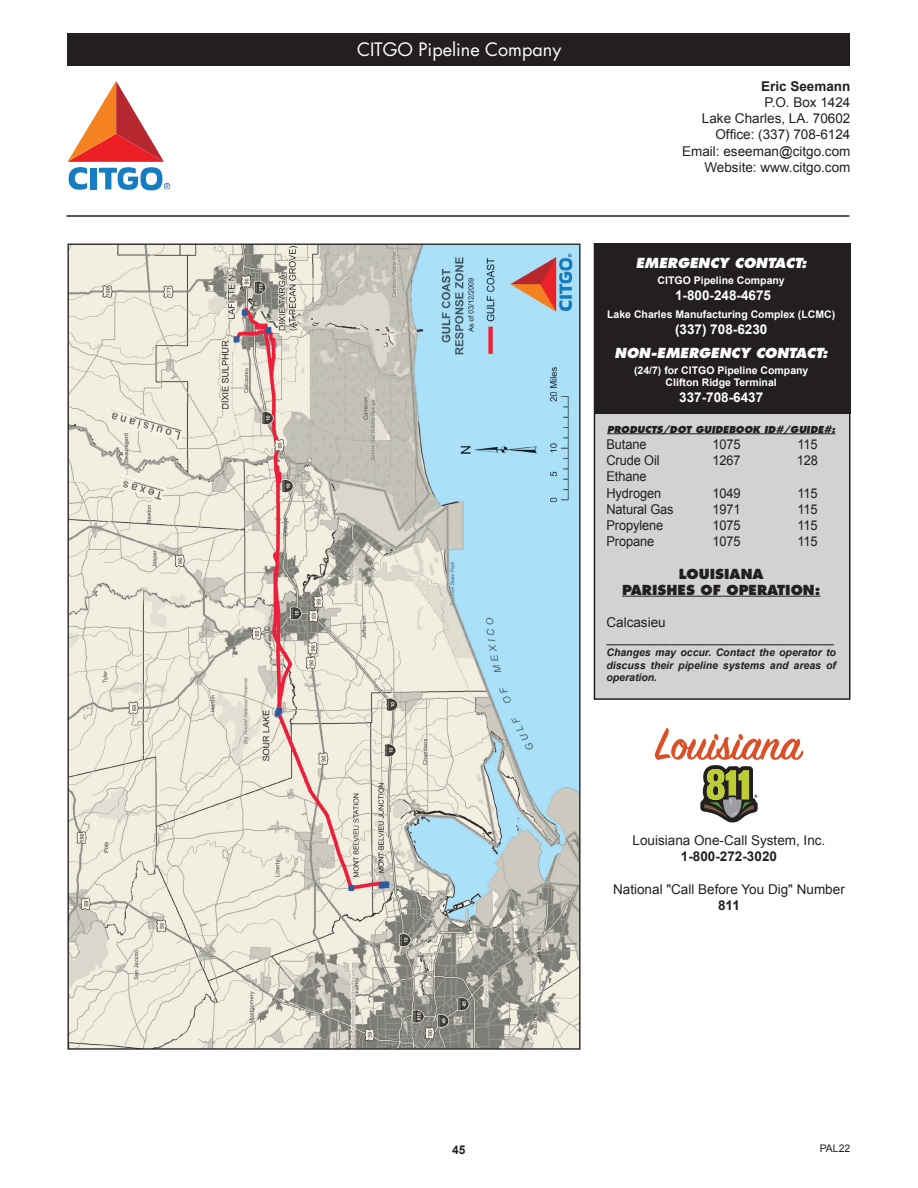
<style>
.page{position:relative;width:918px;height:1188px;background:#fff}
.page>*{position:absolute;margin:0;border:0;box-sizing:border-box;transform-origin:0 0}
.t1{font:18px "Futura";color:#fff}
.t2{font:13.5px "Arial";color:#231f20}
.t3{font:13.5px "Arial";color:#231f20;scale:.95 1}
.t4{font:700 13.5px "Arial";color:#fff}
.t5{font:italic 800 13.5px "Futura";color:#fff}
.t6{font:800 13.5px "Futura";color:#231f20}
.t7{font:700 13.5px "Arial";color:#231f20}
.t8{font:700 12px "Arial";color:#231f20}
.t9{font:italic 700 10.5px/12.6px "Arial";color:#231f20;text-align:justify}
.t10{font:700 10.5px "Arial";color:#fff}
.t11{font:10.5px "Arial";color:#231f20}
.t12{font:italic 800 9.3px "Futura";color:#231f20}
</style>
<div class="page">
<hr style="left:67px;top:215px;width:783px;height:2px;background:#231f20">
<div style="left:68px;top:34px;width:782px;height:32px;background:#231f20"></div>
<div style="left:594px;top:244px;width:256px;height:455px;background:#d1d2d4"></div>
<div style="left:594px;top:243px;width:256px;height:457px;border:2px solid #231f20"></div>
<div style="left:594px;top:244px;width:256px;height:170px;background:#231f20"></div>
<hr style="left:607px;top:434px;width:228px;height:1px;background:#231f20">
<hr style="left:622px;top:596px;width:198px;height:1px;background:#231f20">
<svg style="left:68px;top:81px;width:102px;height:109px"></svg>
<img style="left:70px;top:246px;width:509px;height:802px">
<svg style="left:655px;top:728px;width:148px;height:95px"></svg>
<p class="t1" style="left:357px;top:38px;width:206px">CITGO Pipeline Company</p>
<p class="t7" style="left:761px;top:77px;width:91px">Eric Seemann</p>
<p class="t2" style="left:764px;top:93px;width:88px">P.O. Box 1424</p>
<p class="t2" style="left:702px;top:110px;width:150px">Lake Charles, LA. 70602</p>
<p class="t2" style="left:715px;top:126px;width:137px">Office: (337) 708-6124</p>
<p class="t2" style="left:682px;top:142px;width:170px">Email: eseeman@citgo.com</p>
<p class="t2" style="left:704px;top:158px;width:148px">Website: www.citgo.com</p>
<p class="t5" style="left:636px;top:254px;width:172px">EMERGENCY CONTACT:</p>
<p class="t10" style="left:658px;top:274px;width:129px">CITGO Pipeline Company</p>
<p class="t4" style="left:675px;top:287px;width:98px">1-800-248-4675</p>
<p class="t10" style="left:607px;top:308px;width:230px">Lake Charles Manufacturing Complex (LCMC)</p>
<p class="t4" style="left:675px;top:320px;width:94px">(337) 708-6230</p>
<p class="t5" style="left:615px;top:344px;width:215px">NON-EMERGENCY CONTACT:</p>
<p class="t10" style="left:634px;top:364px;width:176px">(24/7) for CITGO Pipeline Company</p>
<p class="t10" style="left:666px;top:376px;width:113px">Clifton Ridge Terminal</p>
<p class="t4" style="left:679px;top:389px;width:86px">337-708-6437</p>
<p class="t12" style="left:607px;top:423px;width:230px">PRODUCTS/DOT GUIDEBOOK ID#/GUIDE#:</p>
<p class="t3" style="left:606px;top:435px;width:44px">Butane</p>
<p class="t3" style="left:712px;top:435px;width:31px">1075</p>
<p class="t3" style="left:797px;top:435px;width:23px">115</p>
<p class="t3" style="left:606px;top:452px;width:57px">Crude Oil</p>
<p class="t3" style="left:712px;top:452px;width:31px">1267</p>
<p class="t3" style="left:797px;top:452px;width:24px">128</p>
<p class="t3" style="left:606px;top:468px;width:44px">Ethane</p>
<p class="t3" style="left:606px;top:484px;width:59px">Hydrogen</p>
<p class="t3" style="left:712px;top:484px;width:31px">1049</p>
<p class="t3" style="left:797px;top:484px;width:23px">115</p>
<p class="t3" style="left:606px;top:500px;width:72px">Natural Gas</p>
<p class="t3" style="left:712px;top:500px;width:31px">1971</p>
<p class="t3" style="left:797px;top:500px;width:23px">115</p>
<p class="t3" style="left:606px;top:516px;width:61px">Propylene</p>
<p class="t3" style="left:712px;top:516px;width:31px">1075</p>
<p class="t3" style="left:797px;top:516px;width:23px">115</p>
<p class="t3" style="left:606px;top:533px;width:52px">Propane</p>
<p class="t3" style="left:712px;top:533px;width:31px">1075</p>
<p class="t3" style="left:797px;top:533px;width:23px">115</p>
<p class="t6" style="left:679px;top:565px;width:86px">LOUISIANA</p>
<p class="t6" style="left:622px;top:581px;width:200px">PARISHES OF OPERATION:</p>
<p class="t2" style="left:606px;top:614px;width:61px">Calcasieu</p>
<p class="t9" style="left:606px;top:634px;width:229px">_______________________________________</p>
<p class="t9" style="left:606px;top:646px;width:231px">Changes may occur. Contact the operator to discuss their pipeline systems and areas of operation.</p>
<p class="t2" style="left:633px;top:831px;width:194px">Louisiana One-Call System, Inc.</p>
<p class="t7" style="left:681px;top:848px;width:98px">1-800-272-3020</p>
<p class="t2" style="left:613px;top:880px;width:233px">National "Call Before You Dig" Number</p>
<p class="t7" style="left:718px;top:896px;width:23px">811</p>
<p class="t8" style="left:452px;top:1141px;width:15px">45</p>
<p class="t11" style="left:820px;top:1142px;width:32px">PAL22</p>
</div>
